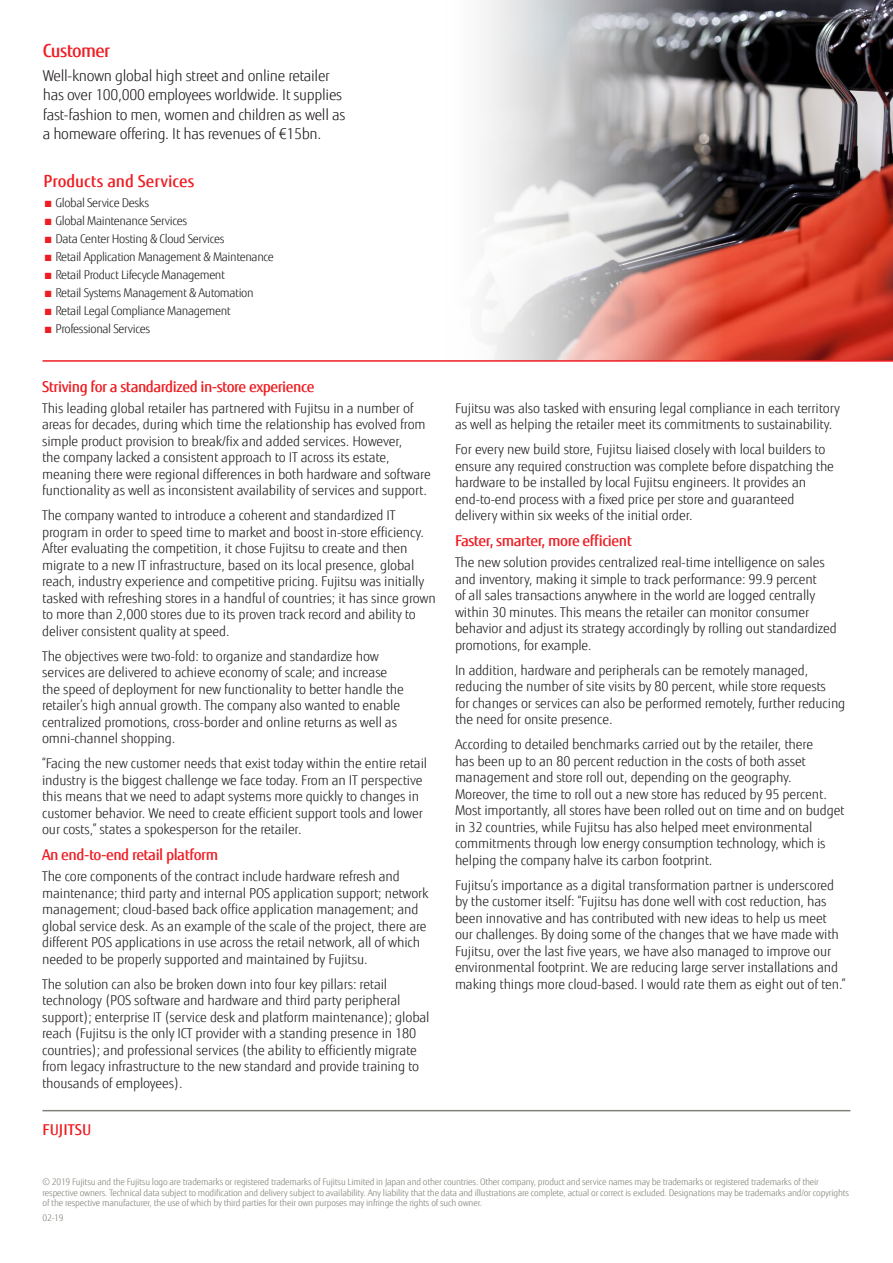
<style>
.page{position:relative;width:893px;height:1263px;background:#fff}
.page>*{position:absolute;margin:0;border:0;box-sizing:border-box;transform-origin:0 0}
.t1{font:500 18px "Fujitsu Sans";letter-spacing:-.03em;color:#ee1d23}
.Bullet{font:500 16.5px "Fujitsu Sans";color:#ee1d23}
.t2{font:300 15px/19.5px "Fujitsu Sans";letter-spacing:-.02em;color:#231f20}
.intro{font:500 15px "Fujitsu Sans";letter-spacing:-.03em;color:#ee1d23}
.intro-2{font:500 15px "Fujitsu Sans";color:#ee1d23}
.t3{font:300 13.5px/16.5px "Fujitsu Sans";letter-spacing:-.01em;color:#231f20}
.Bullet-2{font:300 12px "Fujitsu Sans";letter-spacing:-.03em;color:#231f20}
.intro-3{font:300 9px/10.5px "Fujitsu Sans";letter-spacing:-.02em;color:#818178}
.s1{color:#ee1d23}
</style>
<div class="page">
<img style="left:750px;top:0;width:143px;height:360px">
<svg style="left:485px;top:0;width:265px;height:360px;background:#b9a7a5"></svg>
<hr style="left:43px;top:360px;width:850px;height:2px;background:#ee1d23">
<hr style="left:43px;top:1110px;width:807px;height:1px;background:#818178">
<p class="t1" style="left:43px;top:39px;width:69px">Customer</p>
<p class="t2" style="left:43px;top:66px;width:304px">Well-known global high street and online retailer has over 100,000 employees worldwide. It supplies fast-fashion to men, women and children as well as a homeware offering. It has revenues of €15bn.</p>
<p class="Bullet" style="left:44px;top:171px;width:152px">Products and Services</p>
<p class="Bullet-2" style="left:44px;top:195px;width:107px"><span class="s1">■</span> Global Service Desks</p>
<p class="Bullet-2" style="left:44px;top:213px;width:145px"><span class="s1">■</span> Global Maintenance Services</p>
<p class="Bullet-2" style="left:44px;top:231px;width:183px"><span class="s1">■</span> Data Center Hosting &amp; Cloud Services</p>
<p class="Bullet-2" style="left:44px;top:249px;width:232px"><span class="s1">■</span> Retail Application Management &amp; Maintenance</p>
<p class="Bullet-2" style="left:44px;top:267px;width:183px"><span class="s1">■</span> Retail Product Lifecycle Management</p>
<p class="Bullet-2" style="left:44px;top:285px;width:212px"><span class="s1">■</span> Retail Systems Management &amp; Automation</p>
<p class="Bullet-2" style="left:44px;top:303px;width:189px"><span class="s1">■</span> Retail Legal Compliance Management</p>
<p class="Bullet-2" style="left:44px;top:321px;width:108px"><span class="s1">■</span> Professional Services</p>
<p class="intro" style="left:42px;top:377px;width:274px">Striving for a standardized in-store experience</p>
<p class="t3" style="left:42px;top:400px;width:390px">This leading global retailer has partnered with Fujitsu in a number of areas for decades, during which time the relationship has evolved from simple product provision to break/fix and added services. However,<br>the company lacked a consistent approach to IT across its estate, meaning there were regional differences in both hardware and software functionality as well as inconsistent availability of services and support.</p>
<p class="t3" style="left:42px;top:507px;width:395px">The company wanted to introduce a coherent and standardized IT program in order to speed time to market and boost in-store efficiency.<br>After evaluating the competition, it chose Fujitsu to create and then migrate to a new IT infrastructure, based on its local presence, global reach, industry experience and competitive pricing. Fujitsu was initially tasked with refreshing stores in a handful of countries; it has since grown to more than 2,000 stores due to its proven track record and ability to deliver consistent quality at speed.</p>
<p class="t3" style="left:42px;top:648px;width:363px">The objectives were two-fold: to organize and standardize how services are delivered to achieve economy of scale; and increase the speed of deployment for new functionality to better handle the retailer’s high annual growth. The company also wanted to enable centralized promotions, cross-border and online returns as well as omni-channel shopping.</p>
<p class="t3" style="left:42px;top:755px;width:387px">“Facing the new customer needs that exist today within the entire retail industry is the biggest challenge we face today. From an IT perspective this means that we need to adapt systems more quickly to changes in customer behavior. We need to create efficient support tools and lower our costs,” states a spokesperson for the retailer.</p>
<p class="intro" style="left:42px;top:845px;width:177px">An end-to-end retail platform</p>
<p class="t3" style="left:42px;top:868px;width:388px">The core components of the contract include hardware refresh and maintenance; third party and internal POS application support; network management; cloud-based back office application management; and global service desk. As an example of the scale of the project, there are different POS applications in use across the retail network, all of which needed to be properly supported and maintained by Fujitsu.</p>
<p class="t3" style="left:42px;top:976px;width:389px">The solution can also be broken down into four key pillars: retail technology (POS software and hardware and third party peripheral support); enterprise IT (service desk and platform maintenance); global reach (Fujitsu is the only ICT provider with a standing presence in 180 countries); and professional services (the ability to efficiently migrate from legacy infrastructure to the new standard and provide training to thousands of employees).</p>
<p class="intro-2" style="left:43px;top:1120px;width:50px">FUJITSU</p>
<p class="t3" style="left:455px;top:400px;width:387px">Fujitsu was also tasked with ensuring legal compliance in each territory as well as helping the retailer meet its commitments to sustainability.</p>
<p class="t3" style="left:455px;top:441px;width:381px">For every new build store, Fujitsu liaised closely with local builders to ensure any required construction was complete before dispatching the hardware to be installed by local Fujitsu engineers. It provides an end-to-end process with a fixed price per store and guaranteed delivery within six weeks of the initial order.</p>
<p class="intro" style="left:455px;top:531px;width:178px">Faster, smarter, more efficient</p>
<p class="t3" style="left:455px;top:554px;width:383px">The new solution provides centralized real-time intelligence on sales and inventory, making it simple to track performance: 99.9 percent<br>of all sales transactions anywhere in the world are logged centrally within 30 minutes. This means the retailer can monitor consumer behavior and adjust its strategy accordingly by rolling out standardized promotions, for example.</p>
<p class="t3" style="left:455px;top:662px;width:392px">In addition, hardware and peripherals can be remotely managed, reducing the number of site visits by 80 percent, while store requests<br>for changes or services can also be performed remotely, further reducing the need for onsite presence.</p>
<p class="t3" style="left:455px;top:736px;width:391px">According to detailed benchmarks carried out by the retailer, there<br>has been up to an 80 percent reduction in the costs of both asset management and store roll out, depending on the geography.<br>Moreover, the time to roll out a new store has reduced by 95 percent.<br>Most importantly, all stores have been rolled out on time and on budget in 32 countries, while Fujitsu has also helped meet environmental commitments through low energy consumption technology, which is helping the company halve its carbon footprint.</p>
<p class="t3" style="left:455px;top:877px;width:392px">Fujitsu’s importance as a digital transformation partner is underscored by the customer itself: “Fujitsu has done well with cost reduction, has been innovative and has contributed with new ideas to help us meet our challenges. By doing some of the changes that we have made with Fujitsu, over the last five years, we have also managed to improve our environmental footprint. We are reducing large server installations and making things more cloud-based. I would rate them as eight out of ten.”</p>
<p class="intro-3" style="left:43px;top:1177px;width:808px">© 2019 Fujitsu and the Fujitsu logo are trademarks or registered trademarks of Fujitsu Limited in Japan and other countries. Other company, product and service names may be trademarks or registered trademarks of their respective owners. Technical data subject to modification and delivery subject to availability. Any liability that the data and illustrations are complete, actual or correct is excluded. Designations may be trademarks and/or copyrights of the respective manufacturer, the use of which by third parties for their own purposes may infringe the rights of such owner.</p>
<p class="intro-3" style="left:43px;top:1212px;width:23px">02-19</p>
</div>
